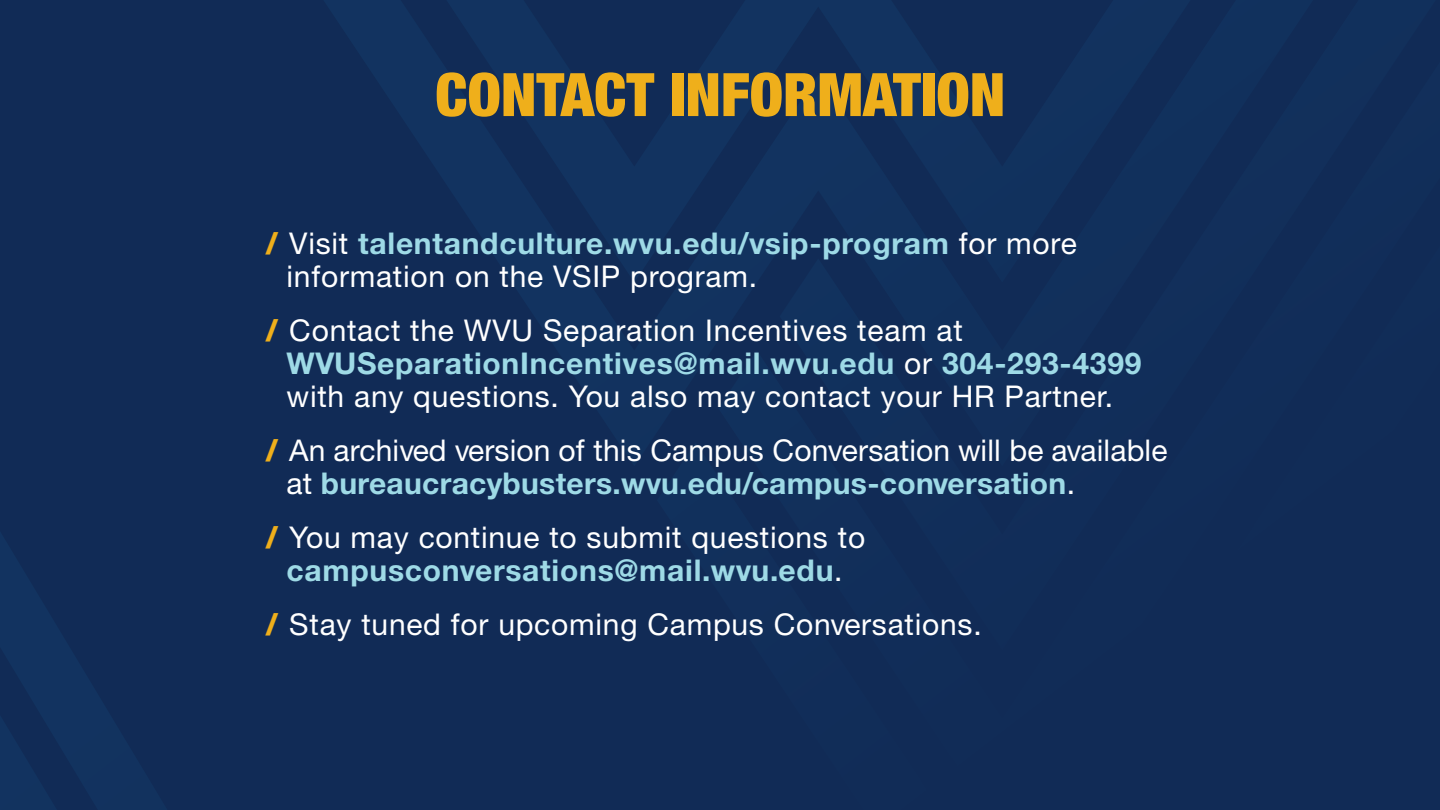
<style>
.page{position:relative;width:1440px;height:810px;background:#112b56}
.page>*{position:absolute;margin:0;border:0;box-sizing:border-box;transform-origin:0 0}
.t1{font:900 condensed 60px "Helvetica Neue";color:#efaf1b}
.t2{font:30px/33px "Helvetica Neue LT Std";letter-spacing:.025em;color:#fff}
.t3{font:30px/33px "Helvetica Neue LT Std";letter-spacing:.005em;color:#fff}
.s1{font-weight:900;color:#efaf1b}
.s2{font-weight:700;color:#9edae6}
</style>
<div class="page">
<h1 class="t1" style="left:435px;top:45px;width:571px">CONTACT INFORMATION</h1>
<p class="t2" style="left:287px;top:226px;width:792px;text-indent:-21px"><span class="s1">/</span> Visit <span class="s2">talentandculture.wvu.edu/vsip-program</span> for more information on the VSIP program.</p>
<p class="t2" style="left:287px;top:313px;width:856px;text-indent:-21px"><span class="s1">/</span> Contact the WVU Separation Incentives team at<br><span class="s2">WVUSeparationIncentives@mail.wvu.edu</span> or <span class="s2">304-293-4399 </span>with any questions. You also may contact your HR Partner.</p>
<p class="t3" style="left:287px;top:433px;width:883px;text-indent:-21px"><span class="s1">/</span> An archived version of this Campus Conversation will be available at <span class="s2">bureaucracybusters.wvu.edu/campus-conversation</span>.</p>
<p class="t2" style="left:266px;top:520px;width:601px;text-align:center"><span class="s1">/</span> You may continue to submit questions to <span class="s2">campusconversations@mail.wvu.edu</span>.</p>
<p class="t2" style="left:266px;top:607px;width:718px"><span class="s1">/</span> Stay tuned for upcoming Campus Conversations.</p>
</div>
